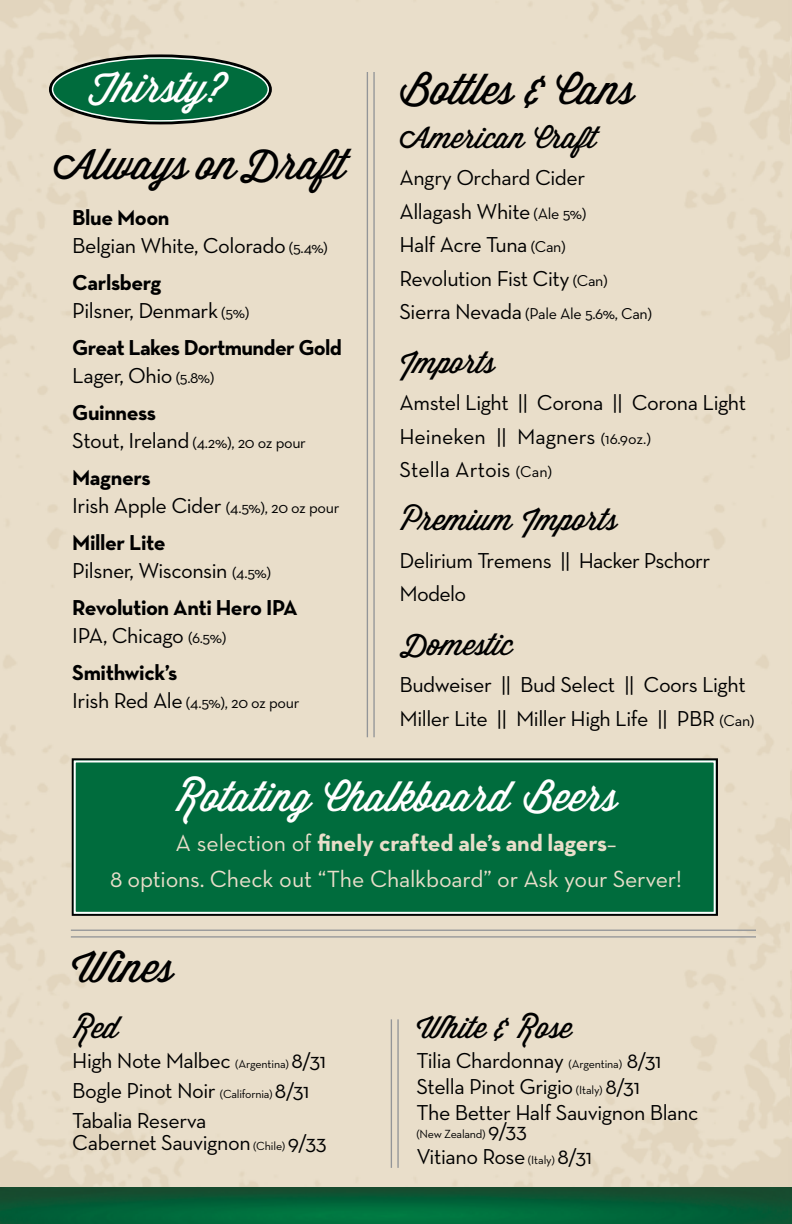
<style>
.page{position:relative;width:792px;height:1224px;background:#fff}
.page>*{position:absolute;margin:0;border:0;box-sizing:border-box;transform-origin:0 0}
.t1{font:42px "Wisdom Script AI";color:#000}
.t2{font:41.2px "Wisdom Script AI";color:#fff}
.t3{font:40.8px "Wisdom Script AI";color:#fff}
.t4{font:30px "Wisdom Script AI";color:#000}
.t5{font:23.8px/36px "Neutra Text";letter-spacing:-.01em;color:#e9deca;text-align:center}
.t6{font:22px/33.4px "Neutra Text";letter-spacing:-.02em;color:#000}
.t7{font:700 22px/28px "Neutra Text";letter-spacing:-.03em;color:#000}
.t8{font:16px "Neutra Text";letter-spacing:-.02em;color:#000}
.t9{font:12px "Neutra Text";letter-spacing:-.025em;color:#000}
.s1{font-size:16px}
.s2{font-size:22px}
.s3{font-weight:700}
.s4{font-weight:400}
.s5{font-weight:400;font-size:16px}
.s6{font-size:12px}
</style>
<div class="page">
<div style="left:0;top:0;width:792px;height:1188px;background:#e9deca"></div>
<img style="left:791px;top:0;width:1px;height:1122px">
<img style="left:0;top:1188px;width:792px;height:36px">
<div style="left:50px;top:56px;width:220px;height:67px;background:#006c3d;border-radius:50%"></div>
<div style="left:49px;top:54px;width:223px;height:70px;border:3px solid #000;border-radius:50%"></div>
<div style="left:71px;top:757px;width:648px;height:160px;background:#006c3d"></div>
<div style="left:74px;top:760px;width:642px;height:154px;border:2px solid #fff"></div>
<hr style="left:71px;top:930px;width:685px;height:1px;background:#939598">
<hr style="left:71px;top:936px;width:685px;height:2px;background:#939598">
<hr style="left:391px;top:1019px;width:1px;height:149px;background:#939598">
<hr style="left:397px;top:1019px;width:2px;height:149px;background:#939598">
<hr style="left:367px;top:72px;width:1px;height:665px;background:#939598">
<hr style="left:373px;top:72px;width:2px;height:665px;background:#939598">
<h3 class="t3" style="left:88px;top:56px;width:140px">Thirsty?</h3>
<h1 class="t1" style="left:400px;top:56px;width:236px">Bottles &amp; Cans</h1>
<h3 class="t4" style="left:400px;top:114px;width:199px">American Craft</h3>
<p class="t6" style="left:400px;top:161px;width:210px">Angry Orchard Cider<br>Allagash White <span class="s1">(Ale 5%)<br></span>Half Acre Tuna <span class="s1">(Can)<br></span>Revolution Fist City <span class="s1">(Can)</span></p>
<p class="t8" style="left:400px;top:304px;width:254px"><span class="s2">Sierra Nevada</span> (Pale Ale 5.6%, Can)</p>
<h3 class="t4" style="left:400px;top:339px;width:97px">Imports</h3>
<p class="t6" style="left:400px;top:386px;width:348px">Amstel Light || Corona || Corona Light<br>Heineken || Magners <span class="s1">(16.9oz.)<br></span>Stella Artois <span class="s1">(Can)</span></p>
<h3 class="t4" style="left:400px;top:497px;width:219px">Premium Imports</h3>
<p class="t6" style="left:400px;top:543px;width:312px">Delirium Tremens || Hacker Pschorr<br>Modelo</p>
<h3 class="t4" style="left:400px;top:621px;width:115px">Domestic</h3>
<p class="t6" style="left:400px;top:668px;width:356px">Budweiser || Bud Select || Coors Light<br>Miller Lite || Miller High Life || PBR <span class="s1">(Can)</span></p>
<h1 class="t1" style="left:53px;top:131px;width:294px">Always on Draft</h1>
<p class="t6" style="left:72px;top:203px;width:257px;line-height:28px"><span class="s3">Blue Moon<br></span>Belgian White, Colorado <span class="s1">(5.4%)</span></p>
<p class="t6" style="left:72px;top:268px;width:178px;line-height:28px"><span class="s3">Carlsberg<br></span>Pilsner, Denmark <span class="s1">(5%)</span></p>
<p class="t7" style="left:72px;top:333px;width:271px">Great Lakes Dortmunder Gold<br><span class="s4">Lager, Ohio</span> <span class="s5">(5.8%)</span></p>
<p class="t7" style="left:72px;top:398px;width:85px">Guinness</p>
<p class="t8" style="left:72px;top:432px;width:235px"><span class="s2">Stout, Ireland</span> (4.2%), 20 oz pour</p>
<p class="t6" style="left:72px;top:463px;width:269px;line-height:28px"><span class="s3">Magners<br></span>Irish Apple Cider <span class="s1">(4.5%), 20 oz pour</span></p>
<p class="t6" style="left:72px;top:528px;width:200px;line-height:28px"><span class="s3">Miller Lite<br></span>Pilsner, Wisconsin <span class="s1">(4.5%)</span></p>
<p class="t7" style="left:72px;top:593px;width:227px">Revolution Anti Hero IPA<br><span class="s4">IPA, Chicago</span> <span class="s5">(6.5%)</span></p>
<p class="t7" style="left:72px;top:658px;width:107px">Smithwick’s</p>
<p class="t8" style="left:72px;top:692px;width:229px"><span class="s2">Irish Red Ale</span> (4.5%), 20 oz pour</p>
<h2 class="t2" style="left:174px;top:765px;width:445px">Rotating Chalkboard Beers</h2>
<p class="t5" style="left:110px;top:825px;width:573px">A selection of <span class="s3">finely crafted ale’s and lagers</span>–<br>8 options. Check out “The Chalkboard” or Ask your Server!</p>
<h1 class="t1" style="left:72px;top:935px;width:103px">Wines</h1>
<h3 class="t4" style="left:72px;top:1004px;width:48px">Red</h3>
<p class="t6" style="left:72px;top:1045px;width:255px;line-height:30px">High Note Malbec <span class="s6">(Argentina)</span> 8/31<br>Bogle Pinot Noir <span class="s6">(California)</span> 8/31<br>Tabalia Reserva</p>
<p class="t6" style="left:72px;top:1125px;width:256px">Cabernet Sauvignon <span class="s6">(Chile)</span> 9/33</p>
<h3 class="t4" style="left:416px;top:1004px;width:157px">White &amp; Rose</h3>
<p class="t6" style="left:416px;top:1047px;width:283px;line-height:26px">Tilia Chardonnay <span class="s6">(Argentina)</span> 8/31<br>Stella Pinot Grigio <span class="s6">(Italy)</span> 8/31<br>The Better Half Sauvignon Blanc</p>
<p class="t9" style="left:416px;top:1127px;width:112px">(New Zealand) <span class="s2">9/33</span></p>
<p class="t6" style="left:416px;top:1139px;width:177px">Vitiano Rose <span class="s6">(Italy)</span> 8/31</p>
</div>
